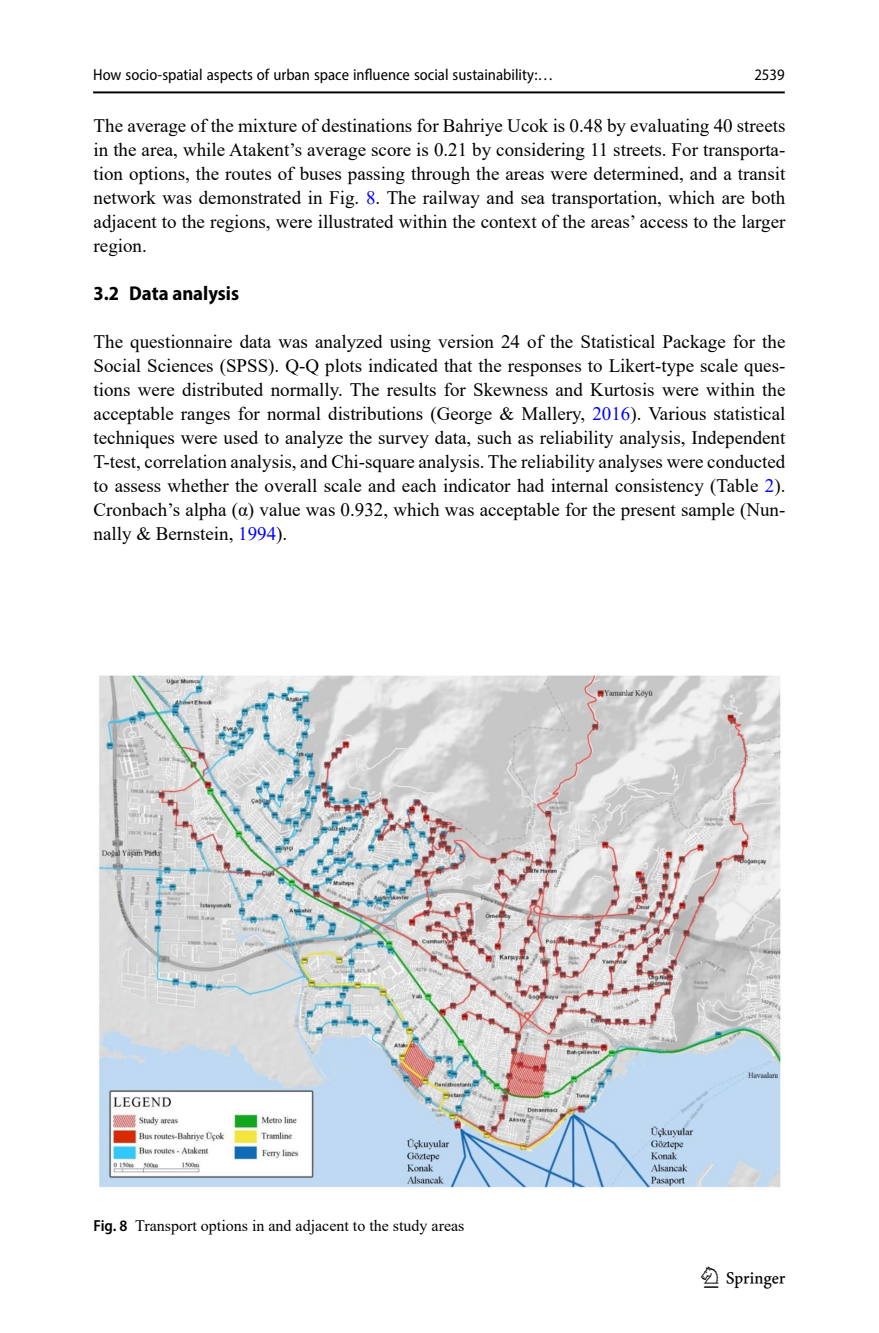
<style>
.page{position:relative;width:879px;height:1333px;background:#fff}
.page>*{position:absolute;margin:0;border:0;box-sizing:border-box;transform-origin:0 0}
.t1{font:30px "Springnew";color:#000}
.Head_2{font:700 semi-condensed 20px "Myriad Pro";color:#000}
.Body_Text{font:19px/24px "Times New Roman";color:#000;text-align:justify}
.Body_Text_Indent{font:19px/24px "Times New Roman";color:#000;text-align:justify}
.t2{font:semi-condensed 16px "Myriad Pro";color:#000}
.Figure_Caption{font:16px "Times New Roman";color:#000}
.s1{color:#00f}
.s2{font-family:"Myriad Pro";font-weight:600;font-stretch:semi-condensed}
</style>
<div class="page">
<hr style="left:93px;top:91px;width:692px;height:2px;background:#000">
<img style="left:98px;top:675px;width:684px;height:513px">
<p class="t2" style="left:93px;top:65px;width:462px">How socio-spatial aspects of urban space influence social sustainability:…</p>
<p class="Body_Text_Indent" style="left:94px;top:113px;width:693px">The average of the mixture of destinations for Bahriye Ucok is 0.48 by evaluating 40 streets in the area, while Atakent’s average score is 0.21 by considering 11 streets. For transporta&shy;tion options, the routes of buses passing through the areas were determined, and a transit network was demonstrated in Fig. <span class="s1">8</span>. The railway and sea transportation, which are both adjacent to the regions, were illustrated within the context of the areas’ access to the larger region.</p>
<p class="Head_2" style="left:94px;top:280px;width:147px">3.2 Data analysis</p>
<p class="Body_Text" style="left:94px;top:329px;width:693px">The questionnaire data was analyzed using version 24 of the Statistical Package for the Social Sciences (SPSS). Q-Q plots indicated that the responses to Likert-type scale ques&shy;tions were distributed normally. The results for Skewness and Kurtosis were within the acceptable ranges for normal distributions (George &amp; Mallery, <span class="s1">2016</span>). Various statistical techniques were used to analyze the survey data, such as reliability analysis, Independent T-test, correlation analysis, and Chi-square analysis. The reliability analyses were conducted to assess whether the overall scale and each indicator had internal consistency (Table <span class="s1">2</span>).<br>Cronbach’s alpha (α) value was 0.932, which was acceptable for the present sample (Nun&shy;nally &amp; Bernstein, <span class="s1">1994</span>).</p>
<p class="t2" style="left:754px;top:65px;width:32px">2539</p>
<p class="Figure_Caption" style="left:94px;top:1214px;width:372px"><span class="s2">Fig. 8</span> Transport options in and adjacent to the study areas</p>
<h1 class="t1" style="left:704px;top:1260px;width:83px">1 3</h1>
</div>
